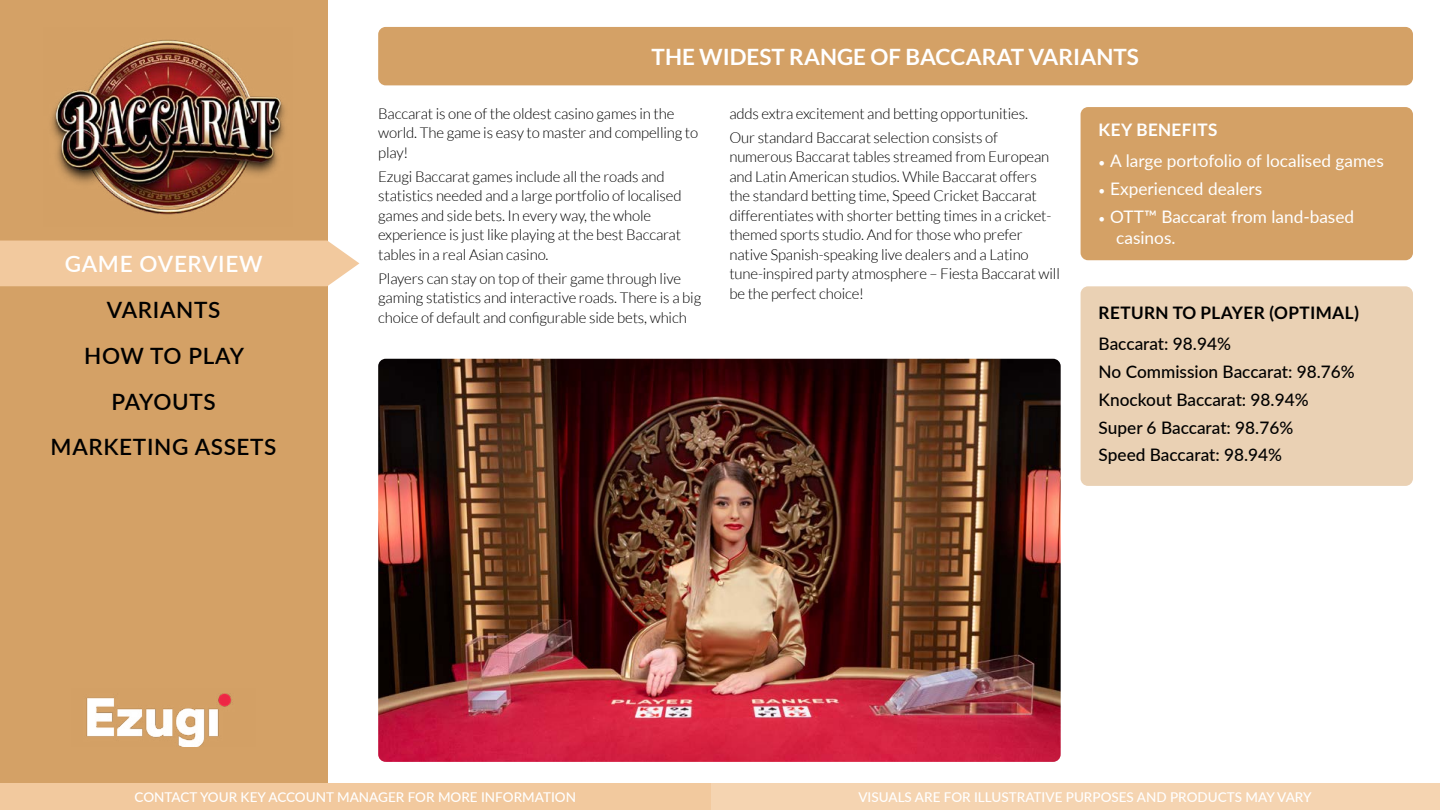
<style>
.page{position:relative;width:1440px;height:810px;background:#fff}
.page>*{position:absolute;margin:0;border:0;box-sizing:border-box;transform-origin:0 0}
.t1{font:600 22.5px/45.8px "Lato";letter-spacing:.03em;color:#000;text-align:center}
.t2{font:700 22.5px "Lato";color:#fff}
.t3{font:600 22.5px "Lato";letter-spacing:.03em;color:#fff}
.t4{font:500 17.25px/27.8px "Lato";color:#000}
.t5{font:17.25px/21px "Lato";color:#fff}
.t6{font:700 17.25px "Lato";letter-spacing:.02em;color:#000}
.t7{font:700 17.25px "Lato";letter-spacing:.02em;color:#fff}
.t8{font:300 15px/19.5px "Lato";letter-spacing:-.01em;color:#000}
.t9{font:500 13.5px "Lato";color:#fff}
.s1{font-family:"Minion Pro"}
</style>
<div class="page">
<div style="left:0;top:0;width:327px;height:783px;background:#d4a166"></div>
<div style="left:0;top:783px;width:1440px;height:27px;background:#f5d4b1"></div>
<div style="left:0;top:783px;width:711px;height:27px;background:#f2c99e"></div>
<img style="left:51px;top:39px;width:234px;height:176px">
<img style="left:86px;top:693px;width:146px;height:54px">
<div style="left:1081px;top:286px;width:332px;height:200px;background:#ead1b4;border-radius:8px"></div>
<div style="left:378px;top:27px;width:1035px;height:58px;background:#d4a166;border-radius:8px"></div>
<div style="left:1081px;top:107px;width:332px;height:153px;background:#d4a166;border-radius:8px"></div>
<img style="left:378px;top:359px;width:683px;height:403px">
<div style="left:0;top:241px;width:359px;height:45px;background:#f2c99e"></div>
<h1 class="t3" style="left:65px;top:248px;width:199px">GAME OVERVIEW</h1>
<h1 class="t1" style="left:51px;top:286px;width:227px">VARIANTS<br>HOW TO PLAY<br>PAYOUTS<br>MARKETING ASSETS</h1>
<h1 class="t2" style="left:652px;top:44px;width:489px">THE WIDEST RANGE OF BACCARAT VARIANTS</h1>
<p class="t8" style="left:378px;top:104px;width:322px">Baccarat is one of the oldest casino games in the world. The game is easy to master and compelling to play!</p>
<p class="t8" style="left:378px;top:167px;width:305px">Ezugi Baccarat games include all the roads and statistics needed and a large portfolio of localised games and side bets. In every way, the whole experience is just like playing at the best Baccarat tables in a real Asian casino.</p>
<p class="t8" style="left:378px;top:269px;width:325px">Players can stay on top of their game through live gaming statistics and interactive roads. There is a big choice of default and configurable side bets, which</p>
<p class="t8" style="left:729px;top:101px;width:300px;line-height:24px">adds extra excitement and betting opportunities.<br>Our standard Baccarat selection consists of</p>
<p class="t8" style="left:729px;top:147px;width:332px">numerous Baccarat tables streamed from European and Latin American studios. While Baccarat offers the standard betting time, Speed Cricket Baccarat differentiates with shorter betting times in a cricket&shy;themed sports studio. And for those who prefer native Spanish-speaking live dealers and a Latino tune-inspired party atmosphere – Fiesta Baccarat will be the perfect choice!</p>
<p class="t7" style="left:1099px;top:120px;width:120px">KEY BENEFITS</p>
<p class="t5" style="left:1099px;top:150px;width:287px"><span class="s1">•</span> A large portofolio of localised games</p>
<p class="t5" style="left:1099px;top:178px;width:165px"><span class="s1">•</span> Experienced dealers</p>
<p class="t5" style="left:1116px;top:205px;width:239px;text-indent:-18px"><span class="s1">•</span> OTT™ Baccarat from land-based casinos.</p>
<p class="t6" style="left:1099px;top:303px;width:262px">RETURN TO PLAYER (OPTIMAL)</p>
<p class="t4" style="left:1099px;top:329px;width:258px">Baccarat: 98.94%<br>No Commission Baccarat: 98.76%<br>Knockout Baccarat: 98.94%<br>Super 6 Baccarat: 98.76%<br>Speed Baccarat: 98.94%</p>
<p class="t9" style="left:135px;top:787px;width:443px">CONTACT YOUR KEY ACCOUNT MANAGER FOR MORE INFORMATION</p>
<p class="t9" style="left:858px;top:787px;width:455px">VISUALS ARE FOR ILLUSTRATIVE PURPOSES AND PRODUCTS MAY VARY</p>
</div>
